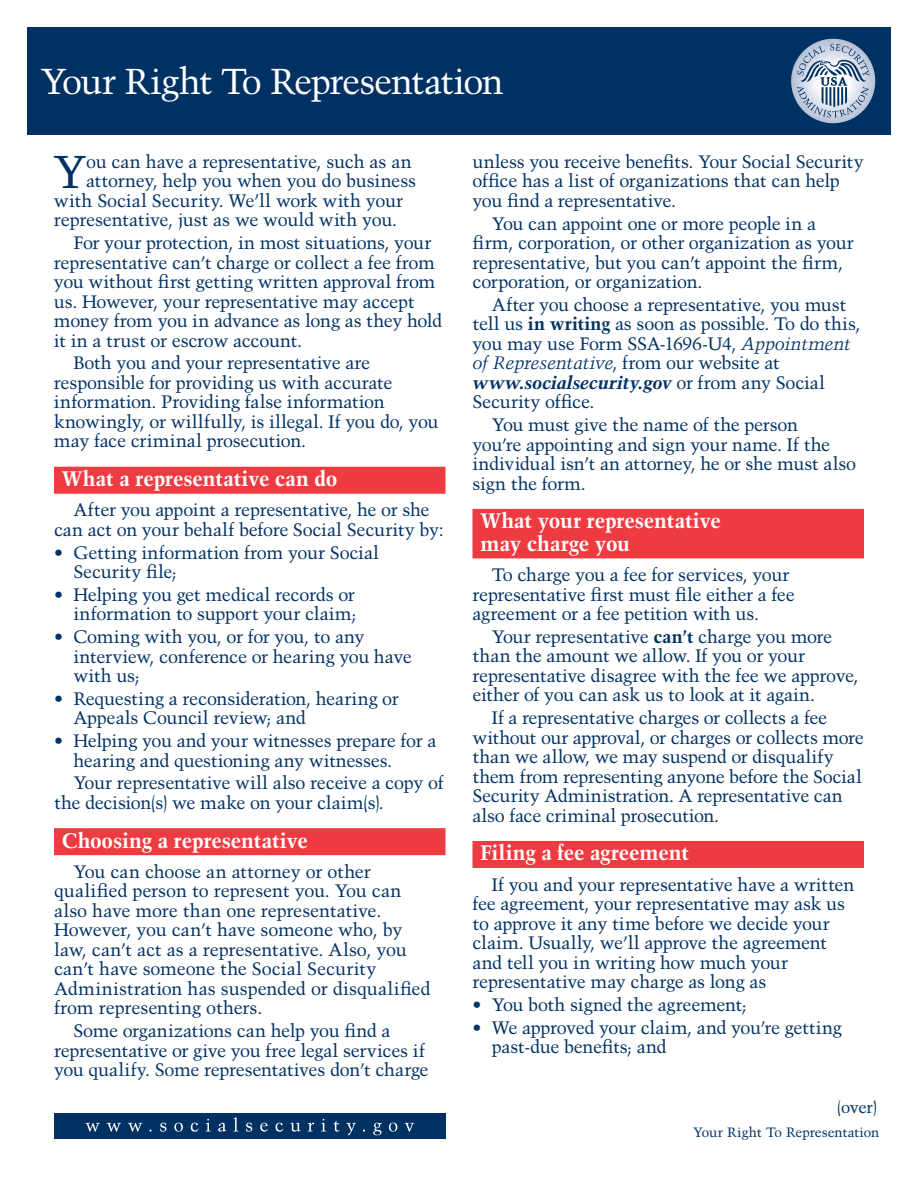
<style>
.page{position:relative;width:918px;height:1188px;background:#fff}
.page>*{position:absolute;margin:0;border:0;box-sizing:border-box;transform-origin:0 0}
.Intro_Paragraph{font:45.9px "Trump Mediaeval";color:#003163}
.Pub_Title{font:36px "Trump Mediaeval";letter-spacing:-.035em;color:#fff}
.H1-1{font:700 21px "Trump Mediaeval";letter-spacing:-.01em;color:#fff}
.H1-2{font:700 21px/22.5px "Trump Mediaeval";letter-spacing:-.01em;color:#fff}
.Paragraph{font:18px/19.5px "Trump Mediaeval";letter-spacing:-.015em;color:#003163}
.Intro_Paragraph-2{font:18px "Trump Mediaeval";letter-spacing:-.015em;color:#003163}
.t1{font:16.5px "Trump Mediaeval";color:#003163}
.t2{font:13.5px "Trump Mediaeval";letter-spacing:-.005em;color:#003163}
.s1{font-weight:700}
.s2{font-style:italic}
.s3{font-weight:700;font-style:italic}
</style>
<div class="page">
<div style="left:27px;top:27px;width:864px;height:108px;background:#003163"></div>
<div style="left:54px;top:1114px;width:392px;height:25px;background:#003163"></div>
<svg style="left:85px;top:1117px;width:329px;height:19px"></svg>
<svg style="left:790px;top:38px;width:86px;height:86px"></svg>
<svg style="left:797px;top:44px;width:73px;height:74px;background:#9eafc5"></svg>
<div style="left:54px;top:467px;width:392px;height:27px;background:#ee3a41"></div>
<div style="left:54px;top:828px;width:392px;height:27px;background:#ee3a41"></div>
<div style="left:472px;top:509px;width:392px;height:49px;background:#ee3a41"></div>
<div style="left:472px;top:841px;width:392px;height:27px;background:#ee3a41"></div>
<p class="Pub_Title" style="left:40px;top:59px;width:465px">Your Right To Representation</p>
<p class="Intro_Paragraph" style="left:53px;top:144px;width:35px">Y</p>
<p class="Intro_Paragraph-2" style="left:86px;top:151px;width:327px">ou can have a representative, such as an</p>
<p class="Intro_Paragraph-2" style="left:86px;top:170px;width:332px">attorney, help you when you do business</p>
<p class="Intro_Paragraph-2" style="left:54px;top:190px;width:351px">with Social Security. We’ll work with your</p>
<p class="Intro_Paragraph-2" style="left:54px;top:209px;width:345px">representative, just as we would with you.</p>
<p class="Paragraph" style="left:54px;top:233px;width:390px;text-indent:19px">For your protection, in most situations, your representative can’t charge or collect a fee from you without first getting written approval from us. However, your representative may accept money from you in advance as long as they hold it in a trust or escrow account.</p>
<p class="Paragraph" style="left:54px;top:353px;width:386px;text-indent:19px">Both you and your representative are responsible for providing us with accurate information. Providing false information knowingly, or willfully, is illegal. If you do, you may face criminal prosecution.</p>
<p class="H1-1" style="left:62px;top:466px;width:277px">What a representative can do</p>
<p class="Paragraph" style="left:54px;top:500px;width:391px;text-align:center">After you appoint a representative, he or she<br>can act on your behalf before Social Security by:</p>
<p class="Paragraph" style="left:73px;top:542px;width:307px;text-indent:-19px">• Getting information from your Social<br>Security file;</p>
<p class="Paragraph" style="left:54px;top:585px;width:304px;text-align:right">• Helping you get medical records or information to support your claim;</p>
<p class="Paragraph" style="left:73px;top:627px;width:340px;text-indent:-19px">• Coming with you, or for you, to any interview, conference or hearing you have with us;</p>
<p class="Paragraph" style="left:73px;top:689px;width:327px;text-indent:-19px">• Requesting a reconsideration, hearing or<br>Appeals Council review; and</p>
<p class="Paragraph" style="left:73px;top:731px;width:364px;text-indent:-19px">• Helping you and your witnesses prepare for a hearing and questioning any witnesses.</p>
<p class="Paragraph" style="left:54px;top:773px;width:391px;text-indent:19px">Your representative will also receive a copy of the decision(s) we make on your claim(s).</p>
<p class="H1-1" style="left:62px;top:827px;width:248px">Choosing a representative</p>
<p class="Paragraph" style="left:54px;top:862px;width:378px;text-indent:19px">You can choose an attorney or other qualified person to represent you. You can also have more than one representative.<br>However, you can’t have someone who, by law, can’t act as a representative. Also, you can’t have someone the Social Security Administration has suspended or disqualified from representing others.</p>
<p class="Paragraph" style="left:54px;top:1021px;width:376px;text-indent:19px">Some organizations can help you find a representative or give you free legal services if you qualify. Some representatives don’t charge</p>
<p class="Paragraph" style="left:472px;top:152px;width:393px">unless you receive benefits. Your Social Security office has a list of organizations that can help you find a representative.</p>
<p class="Paragraph" style="left:472px;top:213px;width:383px;text-indent:19px">You can appoint one or more people in a firm, corporation, or other organization as your representative, but you can’t appoint the firm, corporation, or organization.</p>
<p class="Paragraph" style="left:472px;top:295px;width:389px;text-indent:19px">After you choose a representative, you must tell us <span class="s1">in writing</span> as soon as possible. To do this, you may use Form SSA-1696-U4, <span class="s2">Appointment of Representative</span>, from our website at <span class="s3">www.socialsecurity.gov</span> or from any Social Security office.</p>
<p class="Paragraph" style="left:472px;top:415px;width:385px;text-indent:19px">You must give the name of the person<br>you’re appointing and sign your name. If the individual isn’t an attorney, he or she must also sign the form.</p>
<p class="H1-2" style="left:480px;top:509px;width:242px">What your representative may charge you</p>
<p class="Paragraph" style="left:472px;top:565px;width:324px;text-indent:19px">To charge you a fee for services, your representative first must file either a fee agreement or a fee petition with us.</p>
<p class="Paragraph" style="left:473px;top:627px;width:388px;text-indent:19px">Your representative <span class="s1">can’t</span> charge you more than the amount we allow. If you or your representative disagree with the fee we approve, either of you can ask us to look at it again.</p>
<p class="Paragraph" style="left:473px;top:708px;width:393px;text-indent:19px">If a representative charges or collects a fee without our approval, or charges or collects more than we allow, we may suspend or disqualify them from representing anyone before the Social Security Administration. A representative can also face criminal prosecution.</p>
<p class="H1-1" style="left:480px;top:840px;width:211px">Filing a fee agreement</p>
<p class="Paragraph" style="left:472px;top:874px;width:383px;text-indent:19px">If you and your representative have a written fee agreement, your representative may ask us to approve it any time before we decide your claim. Usually, we’ll approve the agreement and tell you in writing how much your representative may charge as long as</p>
<p class="Paragraph" style="left:472px;top:995px;width:276px">• You both signed the agreement;</p>
<p class="Paragraph" style="left:492px;top:1017px;width:351px;text-indent:-19px">• We approved your claim, and you’re getting past-due benefits; and</p>
<p class="t1" style="left:837px;top:1097px;width:41px">(over)</p>
<p class="t2" style="left:693px;top:1124px;width:188px">Your Right To Representation</p>
</div>
